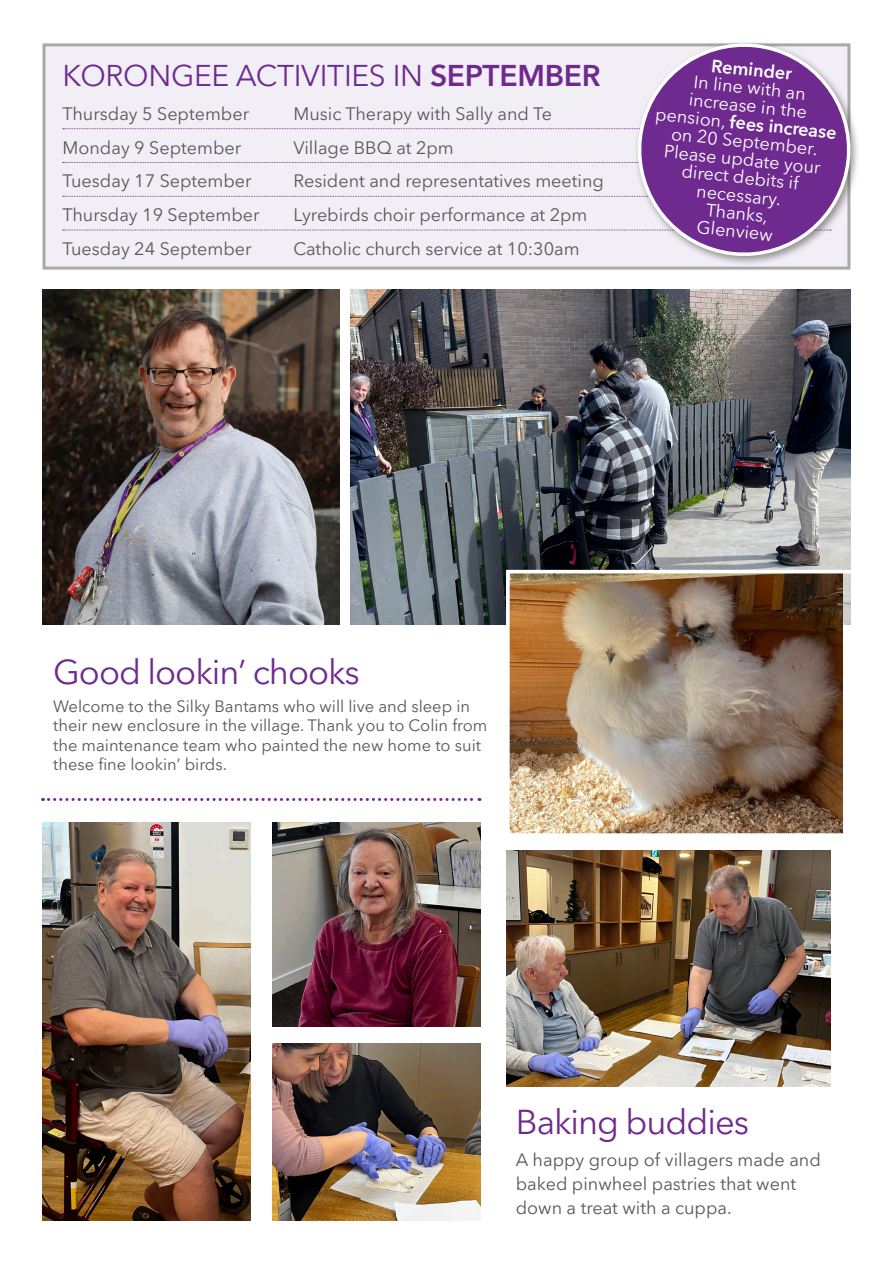
<style>
.page{position:relative;width:893px;height:1263px;background:#fff}
.page>*{position:absolute;margin:0;border:0;box-sizing:border-box;transform-origin:0 0}
.K_Heading_1{font:34.5px "Avenir Next LT Pro";letter-spacing:-.03em;color:#6e2a8e}
.t1{font:30px "Avenir Next LT Pro";letter-spacing:-.01em;color:#6e2a8e}
.Text{font:18px/24px "Avenir Next LT Pro";color:#57585a}
.t2{font:18px/18px "Avenir Next LT Pro";color:#fff;text-align:center}
.t3{font:600 18px "Avenir Next LT Pro";color:#fff}
.t4{font:16.5px/19.5px "Avenir Next LT Pro";color:#57585a}
.s1{font-weight:600}
</style>
<div class="page">
<img style="left:43px;top:289px;width:296px;height:335px">
<div style="left:44px;top:45px;width:805px;height:223px;background:#f2eef6"></div>
<svg style="left:63px;top:128px;width:567px;height:1px"></svg>
<svg style="left:63px;top:162px;width:567px;height:1px"></svg>
<svg style="left:63px;top:196px;width:567px;height:1px"></svg>
<svg style="left:63px;top:230px;width:567px;height:1px"></svg>
<div style="left:43px;top:43px;width:807px;height:227px;border:3px solid #a8a9ad"></div>
<img style="left:351px;top:289px;width:499px;height:335px">
<img style="left:511px;top:575px;width:331px;height:257px">
<div style="left:506px;top:570px;width:352px;height:267px;border:4px solid #fff"></div>
<img style="left:43px;top:822px;width:208px;height:398px">
<img style="left:272px;top:1044px;width:208px;height:176px">
<img style="left:272px;top:822px;width:208px;height:205px">
<img style="left:506px;top:850px;width:324px;height:236px">
<svg style="left:43px;top:798px;width:437px;height:3px"></svg>
<div style="left:634px;top:39px;width:226px;height:227px;background:#231f20;opacity:.45"></div>
<svg style="left:630px;top:39px;width:228px;height:221px"></svg>
<p class="t1" style="left:63px;top:58px;width:540px">KORONGEE ACTIVITIES IN <span class="s1">SEPTEMBER</span></p>
<p class="Text" style="left:63px;top:102px;width:188px">Thursday 5 September</p>
<p class="Text" style="left:294px;top:102px;width:260px">Music Therapy with Sally and Te</p>
<p class="Text" style="left:63px;top:135px;width:180px">Monday 9 September</p>
<p class="Text" style="left:294px;top:135px;width:162px">Village BBQ at 2pm</p>
<p class="Text" style="left:63px;top:169px;width:191px">Tuesday 17 September</p>
<p class="Text" style="left:294px;top:169px;width:312px">Resident and representatives meeting</p>
<p class="Text" style="left:63px;top:203px;width:199px">Thursday 19 September</p>
<p class="Text" style="left:294px;top:203px;width:295px">Lyrebirds choir performance at 2pm</p>
<p class="Text" style="left:63px;top:237px;width:191px">Tuesday 24 September</p>
<p class="Text" style="left:294px;top:237px;width:288px">Catholic church service at 10:30am</p>
<p class="t3" style="left:713px;top:54px;width:82px;rotate:6deg">Reminder</p>
<p class="t2" style="left:660px;top:69px;width:184px;rotate:6deg">In line with an increase in the pension, <span class="s1">fees increase </span>on 20 September.<br>Please update your direct debits if necessary.</p>
<p class="t2" style="left:700px;top:200px;width:78px;rotate:6deg">Thanks,<br>Glenview</p>
<p class="K_Heading_1" style="left:53px;top:651px;width:308px">Good lookin’ chooks</p>
<p class="t4" style="left:53px;top:696px;width:436px">Welcome to the Silky Bantams who will live and sleep in their new enclosure in the village. Thank you to Colin from the maintenance team who painted the new home to suit these fine lookin’ birds.</p>
<p class="K_Heading_1" style="left:516px;top:1101px;width:235px">Baking buddies</p>
<p class="Text" style="left:516px;top:1148px;width:307px">A happy group of villagers made and baked pinwheel pastries that went down a treat with a cuppa.</p>
</div>
